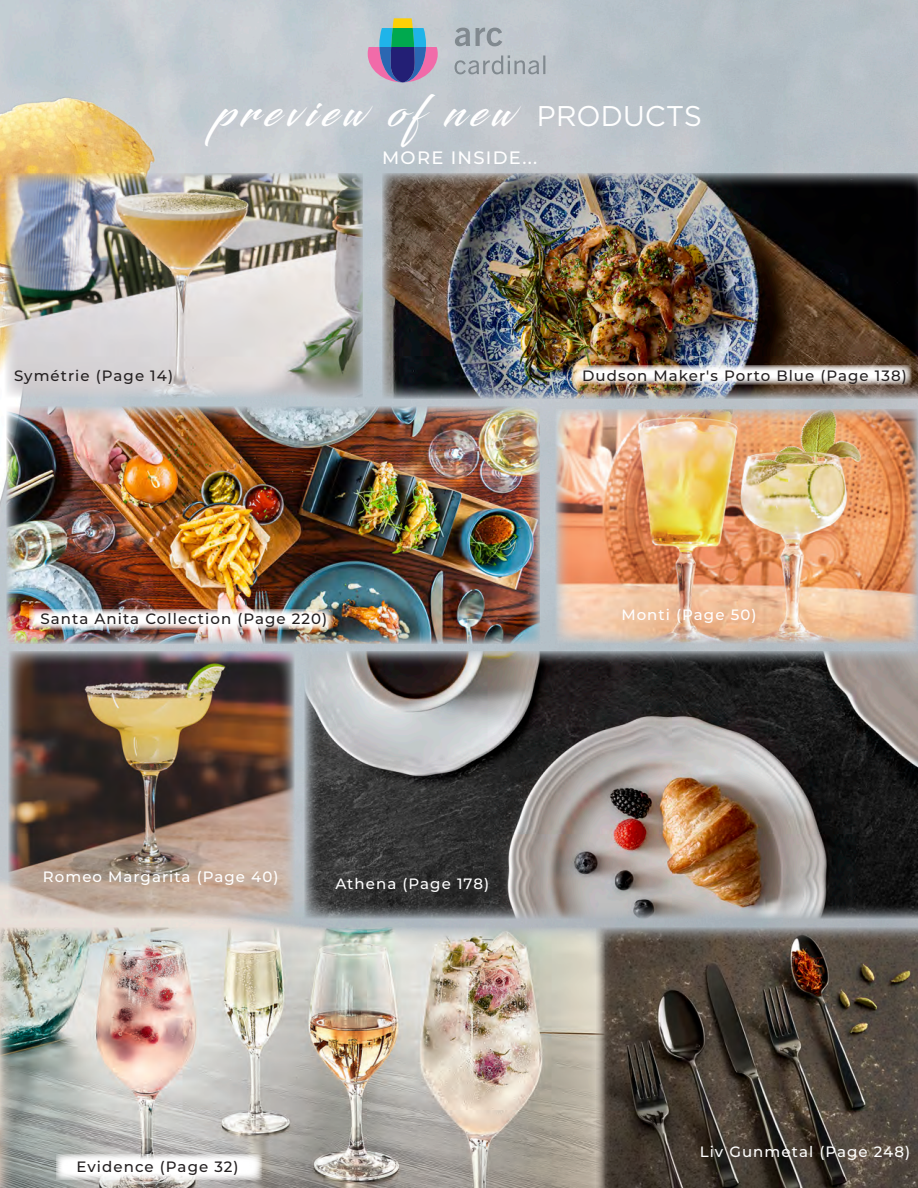
<style>
.page{position:relative;width:918px;height:1188px;background:#fff}
.page>*{position:absolute;margin:0;border:0;box-sizing:border-box;transform-origin:0 0}
.t1{font:43.5px "Blacksword";letter-spacing:.14em;color:#fff}
.t2{font:500 18px "Montserrat";letter-spacing:.07em;color:#fff}
.t3{font:500 15px "Montserrat";letter-spacing:.07em;color:#231f20}
.t4{font:500 15px "Montserrat";letter-spacing:.07em;color:#fff}
.s1{font-family:"Gotham";font-size:28.5px}
</style>
<div class="page">
<img style="left:0;top:0;width:918px;height:928px">
<svg style="left:368px;top:18px;width:70px;height:64px;background:#7f8da4"></svg>
<svg style="left:455px;top:28px;width:47px;height:18px"></svg>
<svg style="left:455px;top:55px;width:90px;height:19px;background:#afb6bc"></svg>
<img style="left:4px;top:173px;width:359px;height:225px">
<img style="left:605px;top:928px;width:313px;height:260px">
<img style="left:383px;top:173px;width:535px;height:226px">
<img style="left:7px;top:407px;width:533px;height:236px">
<img style="left:305px;top:651px;width:613px;height:268px">
<img style="left:556px;top:409px;width:362px;height:234px">
<img style="left:9px;top:651px;width:285px;height:268px">
<img style="left:0;top:928px;width:605px;height:260px">
<img style="left:29px;top:609px;width:304px;height:21px">
<img style="left:574px;top:365px;width:338px;height:20px">
<svg style="left:56px;top:1154px;width:205px;height:26px"></svg>
<p class="t1" style="left:216px;top:86px;width:488px">preview ofnew <span class="s1">PRODUCTS</span></p>
<p class="t2" style="left:382px;top:145px;width:156px">MORE INSIDE...</p>
<p class="t3" style="left:14px;top:365px;width:161px">Symétrie (Page 14)</p>
<p class="t3" style="left:582px;top:365px;width:326px">Dudson Maker's Porto Blue (Page 138)</p>
<p class="t3" style="left:40px;top:609px;width:288px">Santa Anita Collection (Page 220)</p>
<p class="t4" style="left:43px;top:866px;width:237px">Romeo Margarita (Page 40)</p>
<p class="t4" style="left:335px;top:873px;width:155px">Athena (Page 178)</p>
<p class="t3" style="left:77px;top:1156px;width:164px">Evidence (Page 32)</p>
<p class="t4" style="left:621px;top:605px;width:137px">Monti (Page 50)</p>
<p class="t4" style="left:700px;top:1141px;width:212px">Liv Gunmetal (Page 248)</p>
</div>
